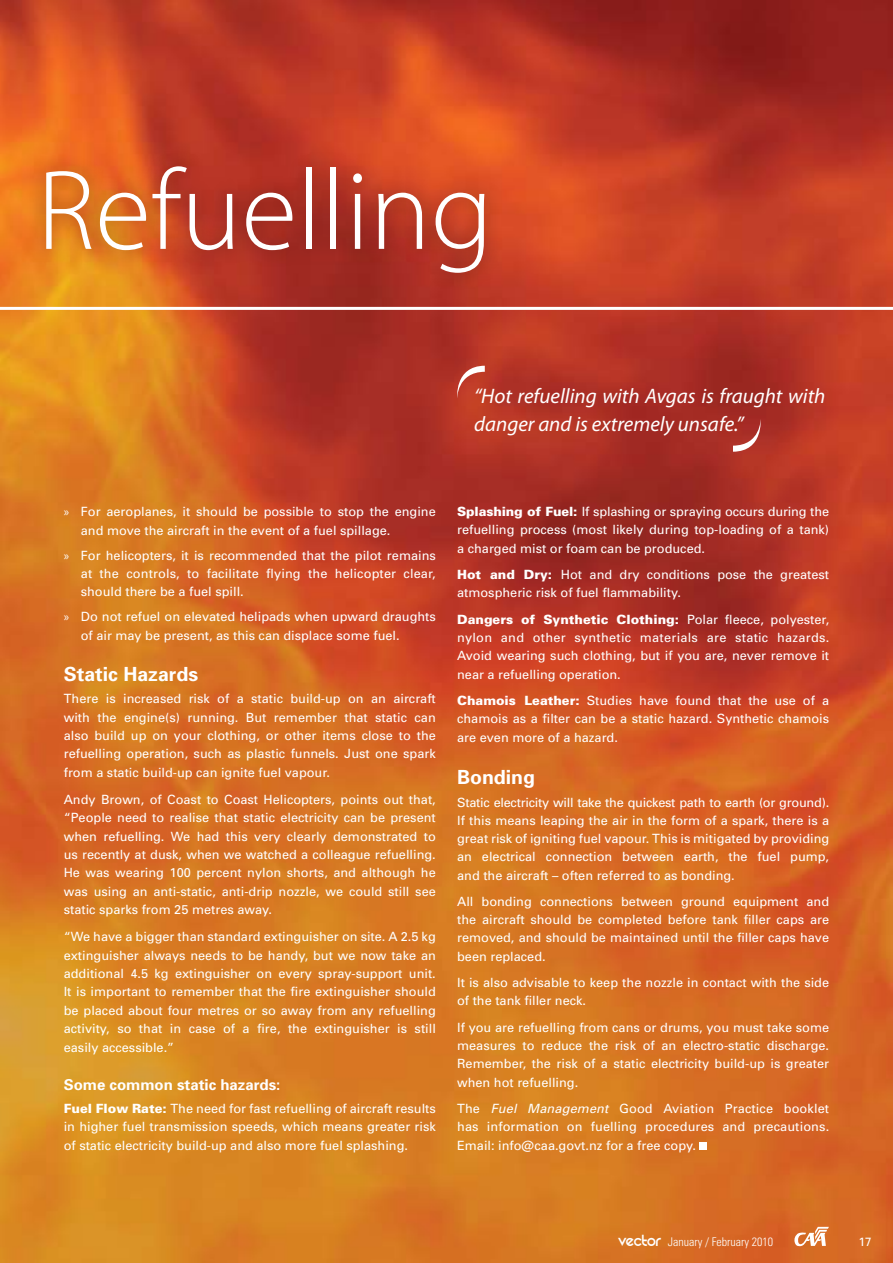
<style>
.page{position:relative;width:893px;height:1263px;background:#fff}
.page>*{position:absolute;margin:0;border:0;box-sizing:border-box;transform-origin:0 0}
.t1{font:300 114.45px "Myriad Pro";color:#fff}
.t2{font:italic 21px/28.5px "Myriad Pro";color:#fff}
.t3{font:700 19.5px "Univers";color:#fff}
.t4{font:700 15px "Univers";color:#fff}
.t5{font:12.75px/18.5px "Univers";color:#fff;text-align:justify}
.t6{font:300 condensed 12px "Univers";color:#fff}
.t7{font:12px "Univers";color:#fff}
.s1{font-family:"Myriad Pro"}
.s2{font-weight:900}
.s3{font-style:italic}
.s4{font-family:"REZ";font-weight:400;font-stretch:normal;font-size:18px}
</style>
<div class="page">
<img style="left:0;top:0;width:893px;height:1263px">
<div style="left:27px;top:147px;width:475px;height:143px;background:#000;opacity:.35"></div>
<svg style="left:454px;top:366px;width:31px;height:33px"></svg>
<svg style="left:733px;top:419px;width:31px;height:33px"></svg>
<hr style="left:0;top:307px;width:893px;height:3px;background:#fff">
<div style="left:700px;top:1142px;width:7px;height:7px;background:#fff"></div>
<svg style="left:794px;top:1227px;width:35px;height:19px"></svg>
<h1 class="t1" style="left:37px;top:142px;width:458px">Refuelling</h1>
<h2 class="t2" style="left:474px;top:381px;width:353px">“Hot refuelling with Avgas is fraught with danger and is extremely unsafe.”</h2>
<p class="t5" style="left:81px;top:502px;width:357px;text-indent:-17px"><span class="s1">»</span> For aeroplanes, it should be possible to stop the engine and move the aircraft in the event of a fuel spillage.</p>
<p class="t5" style="left:81px;top:546px;width:357px;text-indent:-17px"><span class="s1">»</span> For helicopters, it is recommended that the pilot remains at the controls, to facilitate flying the helicopter clear, should there be a fuel spill.</p>
<p class="t5" style="left:81px;top:607px;width:357px;text-indent:-17px"><span class="s1">»</span> Do not refuel on elevated helipads when upward draughts of air may be present, as this can displace some fuel.</p>
<h3 class="t3" style="left:64px;top:661px;width:136px">Static Hazards</h3>
<p class="t5" style="left:64px;top:689px;width:374px">There is increased risk of a static build-up on an aircraft with the engine(s) running. But remember that static can also build up on your clothing, or other items close to the refuelling operation, such as plastic funnels. Just one spark from a static build-up can ignite fuel vapour.</p>
<p class="t5" style="left:64px;top:790px;width:374px">Andy Brown, of Coast to Coast Helicopters, points out that, “People need to realise that static electricity can be present when refuelling. We had this very clearly demonstrated to us recently at dusk, when we watched a colleague refuelling.<br>He was wearing 100 percent nylon shorts, and although he was using an anti-static, anti-drip nozzle, we could still see static sparks from 25 metres away.</p>
<p class="t5" style="left:64px;top:927px;width:374px">“We have a bigger than standard extinguisher on site. A 2.5 kg extinguisher always needs to be handy, but we now take an additional 4.5 kg extinguisher on every spray-support unit.<br>It is important to remember that the fire extinguisher should be placed about four metres or so away from any refuelling activity, so that in case of a fire, the extinguisher is still easily accessible.”</p>
<p class="t4" style="left:64px;top:1075px;width:218px">Some common static hazards:</p>
<p class="t5" style="left:64px;top:1099px;width:374px"><span class="s2">Fuel Flow Rate:</span> The need for fast refuelling of aircraft results in higher fuel transmission speeds, which means greater risk of static electricity build-up and also more fuel splashing.</p>
<p class="t5" style="left:457px;top:502px;width:374px"><span class="s2">Splashing of Fuel:</span> If splashing or spraying occurs during the refuelling process (most likely during top-loading of a tank) a charged mist or foam can be produced.</p>
<p class="t5" style="left:457px;top:565px;width:374px"><span class="s2">Hot and Dry:</span> Hot and dry conditions pose the greatest atmospheric risk of fuel flammability.</p>
<p class="t5" style="left:457px;top:610px;width:374px"><span class="s2">Dangers of Synthetic Clothing:</span> Polar fleece, polyester, nylon and other synthetic materials are static hazards.<br>Avoid wearing such clothing, but if you are, never remove it near a refuelling operation.</p>
<p class="t5" style="left:457px;top:691px;width:374px"><span class="s2">Chamois Leather:</span> Studies have found that the use of a chamois as a filter can be a static hazard. Synthetic chamois are even more of a hazard.</p>
<h3 class="t3" style="left:457px;top:765px;width:79px">Bonding</h3>
<p class="t5" style="left:457px;top:793px;width:374px">Static electricity will take the quickest path to earth (or ground).<br>If this means leaping the air in the form of a spark, there is a great risk of igniting fuel vapour. This is mitigated by providing an electrical connection between earth, the fuel pump, and the aircraft – often referred to as bonding.</p>
<p class="t5" style="left:457px;top:892px;width:374px">All bonding connections between ground equipment and the aircraft should be completed before tank filler caps are removed, and should be maintained until the filler caps have been replaced.</p>
<p class="t5" style="left:457px;top:973px;width:374px">It is also advisable to keep the nozzle in contact with the side of the tank filler neck.</p>
<p class="t5" style="left:457px;top:1018px;width:374px">If you are refuelling from cans or drums, you must take some measures to reduce the risk of an electro-static discharge.<br>Remember, the risk of a static electricity build-up is greater when hot refuelling.</p>
<p class="t5" style="left:457px;top:1099px;width:374px">The <span class="s3">Fuel Management</span> Good Aviation Practice booklet has information on fuelling procedures and precautions.<br>Email: info@caa.govt.nz for a free copy.</p>
<p class="t6" style="left:618px;top:1235px;width:157px"><span class="s4">vector</span> January / February 2010</p>
<p class="t7" style="left:858px;top:1234px;width:15px">17</p>
</div>
